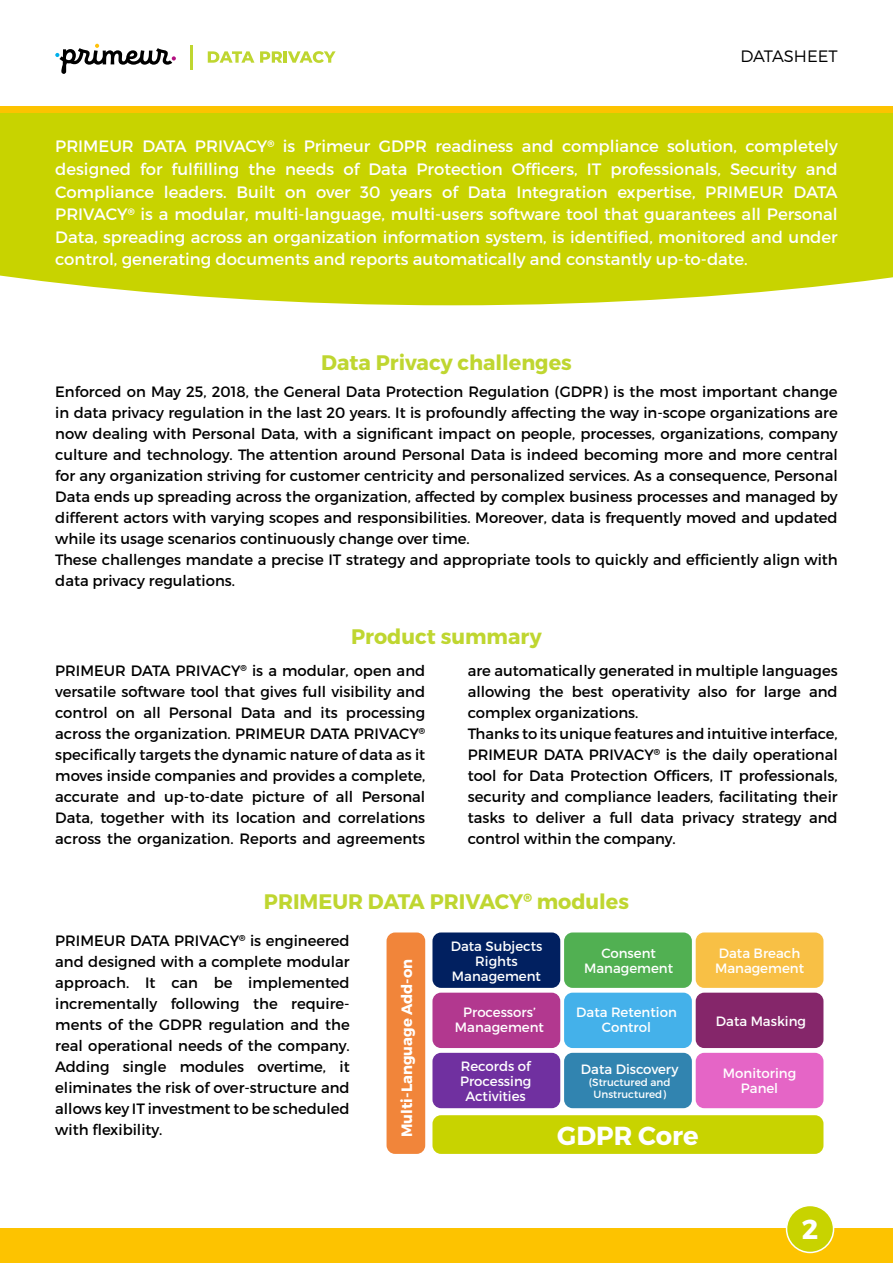
<style>
.page{position:relative;width:893px;height:1263px;background:#fff}
.page>*{position:absolute;margin:0;border:0;box-sizing:border-box;transform-origin:0 0}
.t1{font:700 27.45px "Montserrat";color:#fff}
.t2{font:700 26.1px "Montserrat";color:#fff}
.t3{font:700 21px "Montserrat";color:#bfd630}
.t4{font:16.5px/22.5px "Montserrat";color:#fff;text-align:justify}
.t5{font:300 16.5px "Montserrat";letter-spacing:-.005em;color:#000}
.t6{font:15px/21px "Montserrat";color:#000}
.t7{font:700 15px "Montserrat";color:#fff}
.t8{font:13.5px/15px "Montserrat";color:#fff;text-align:center}
.t9{font:10.5px/12px "Montserrat";color:#fff;text-align:center}
</style>
<div class="page">
<div style="left:0;top:1229px;width:893px;height:34px;background:#fdc300"></div>
<div style="left:787px;top:1205px;width:46px;height:47px;background:#c8d300;border-radius:50%"></div>
<div style="left:786px;top:1205px;width:48px;height:48px;border:2px solid #fff;border-radius:50%"></div>
<div style="left:0;top:113px;width:893px;height:192px;background:#c8d300"></div>
<div style="left:0;top:106px;width:893px;height:7px;background:#fdc300"></div>
<svg style="left:55px;top:44px;width:121px;height:30px"></svg>
<svg style="left:208px;top:51px;width:46px;height:12px"></svg>
<svg style="left:260px;top:51px;width:76px;height:12px"></svg>
<hr style="left:190px;top:46px;width:2px;height:24px;background:#bfd630">
<div style="left:432px;top:1115px;width:391px;height:39px;background:#c8d300;border-radius:9px"></div>
<div style="left:387px;top:932px;width:38px;height:222px;background:#f1853a;border-radius:9px"></div>
<div style="left:432px;top:1053px;width:128px;height:55px;background:#7030a0;border-radius:9px"></div>
<div style="left:432px;top:993px;width:128px;height:55px;background:#b2388f;border-radius:9px"></div>
<div style="left:432px;top:932px;width:128px;height:56px;background:#012060;border-radius:9px"></div>
<div style="left:564px;top:1053px;width:128px;height:55px;background:#3184b0;border-radius:9px"></div>
<div style="left:564px;top:993px;width:128px;height:55px;background:#44b1ea;border-radius:9px"></div>
<div style="left:564px;top:932px;width:128px;height:56px;background:#51b052;border-radius:9px"></div>
<div style="left:696px;top:1053px;width:127px;height:55px;background:#e565c6;border-radius:9px"></div>
<div style="left:696px;top:993px;width:127px;height:55px;background:#85266a;border-radius:9px"></div>
<div style="left:696px;top:932px;width:127px;height:56px;background:#f8c045;border-radius:9px"></div>
<p class="t5" style="left:740px;top:46px;width:99px">DATASHEET</p>
<p class="t4" style="left:55px;top:135px;width:784px">PRIMEUR DATA PRIVACY<sup>®</sup> is Primeur GDPR readiness and compliance solution, completely designed for fulfilling the needs of Data Protection Officers, IT professionals, Security and Compliance leaders. Built on over 30 years of Data Integration expertise, PRIMEUR DATA PRIVACY<sup>®</sup> is a modular, multi-language, multi-users software tool that guarantees all Personal Data, spreading across an organization information system, is identified, monitored and under control, generating documents and reports automatically and constantly up-to-date.</p>
<h3 class="t3" style="left:321px;top:349px;width:252px">Data Privacy challenges</h3>
<p class="t6" style="left:55px;top:381px;width:784px">Enforced on May 25, 2018, the General Data Protection Regulation (GDPR) is the most important change in data privacy regulation in the last 20 years. It is profoundly affecting the way in-scope organizations are now dealing with Personal Data, with a significant impact on people, processes, organizations, company culture and technology. The attention around Personal Data is indeed becoming more and more central for any organization striving for customer centricity and personalized services. As a consequence, Personal Data ends up spreading across the organization, affected by complex business processes and managed by different actors with varying scopes and responsibilities. Moreover, data is frequently moved and updated while its usage scenarios continuously change over time.<br>These challenges mandate a precise IT strategy and appropriate tools to quickly and efficiently align with data privacy regulations.</p>
<h3 class="t3" style="left:351px;top:623px;width:192px">Product summary</h3>
<p class="t6" style="left:55px;top:660px;width:371px;text-align:justify">PRIMEUR DATA PRIVACY<sup>®</sup> is a modular, open and versatile software tool that gives full visibility and control on all Personal Data and its processing across the organization. PRIMEUR DATA PRIVACY<sup>® </sup>specifically targets the dynamic nature of data as it moves inside companies and provides a complete, accurate and up-to-date picture of all Personal Data, together with its location and correlations across the organization. Reports and agreements</p>
<p class="t6" style="left:468px;top:660px;width:371px">are automatically generated in multiple languages allowing the best operativity also for large and complex organizations.<br>Thanks to its unique features and intuitive interface, PRIMEUR DATA PRIVACY<sup>®</sup> is the daily operational tool for Data Protection Officers, IT professionals, security and compliance leaders, facilitating their tasks to deliver a full data privacy strategy and control within the company.</p>
<h3 class="t3" style="left:264px;top:888px;width:367px">PRIMEUR DATA PRIVACY<sup>®</sup> modules</h3>
<p class="t6" style="left:55px;top:930px;width:296px;text-align:justify">PRIMEUR DATA PRIVACY<sup>®</sup> is engineered and designed with a complete modular approach. It can be implemented incrementally following the require&shy;ments of the GDPR regulation and the real operational needs of the company.<br>Adding single modules overtime, it eliminates the risk of over-structure and allows key IT investment to be scheduled with flexibility.</p>
<p class="t7" style="left:397px;top:1137px;width:180px;rotate:-90deg">Multi-Language Add-on</p>
<p class="t8" style="left:451px;top:938px;width:93px">Data Subjects<br>Rights<br>Management</p>
<p class="t8" style="left:455px;top:1005px;width:91px">Processors’<br>Management</p>
<p class="t8" style="left:460px;top:1058px;width:73px">Records of<br>Processing<br>Activities</p>
<p class="t8" style="left:584px;top:946px;width:91px">Consent<br>Management</p>
<p class="t8" style="left:576px;top:1005px;width:102px">Data Retention<br>Control</p>
<p class="t8" style="left:581px;top:1062px;width:99px">Data Discovery</p>
<p class="t9" style="left:589px;top:1076px;width:83px">(Structured and<br>Unstructured)</p>
<h2 class="t2" style="left:557px;top:1119px;width:143px">GDPR Core</h2>
<p class="t8" style="left:715px;top:946px;width:91px;text-align:left">Data Breach<br>Management</p>
<p class="t8" style="left:716px;top:1013px;width:92px">Data Masking</p>
<p class="t8" style="left:723px;top:1066px;width:75px">Monitoring<br>Panel</p>
<h1 class="t1" style="left:802px;top:1212px;width:18px">2</h1>
</div>
